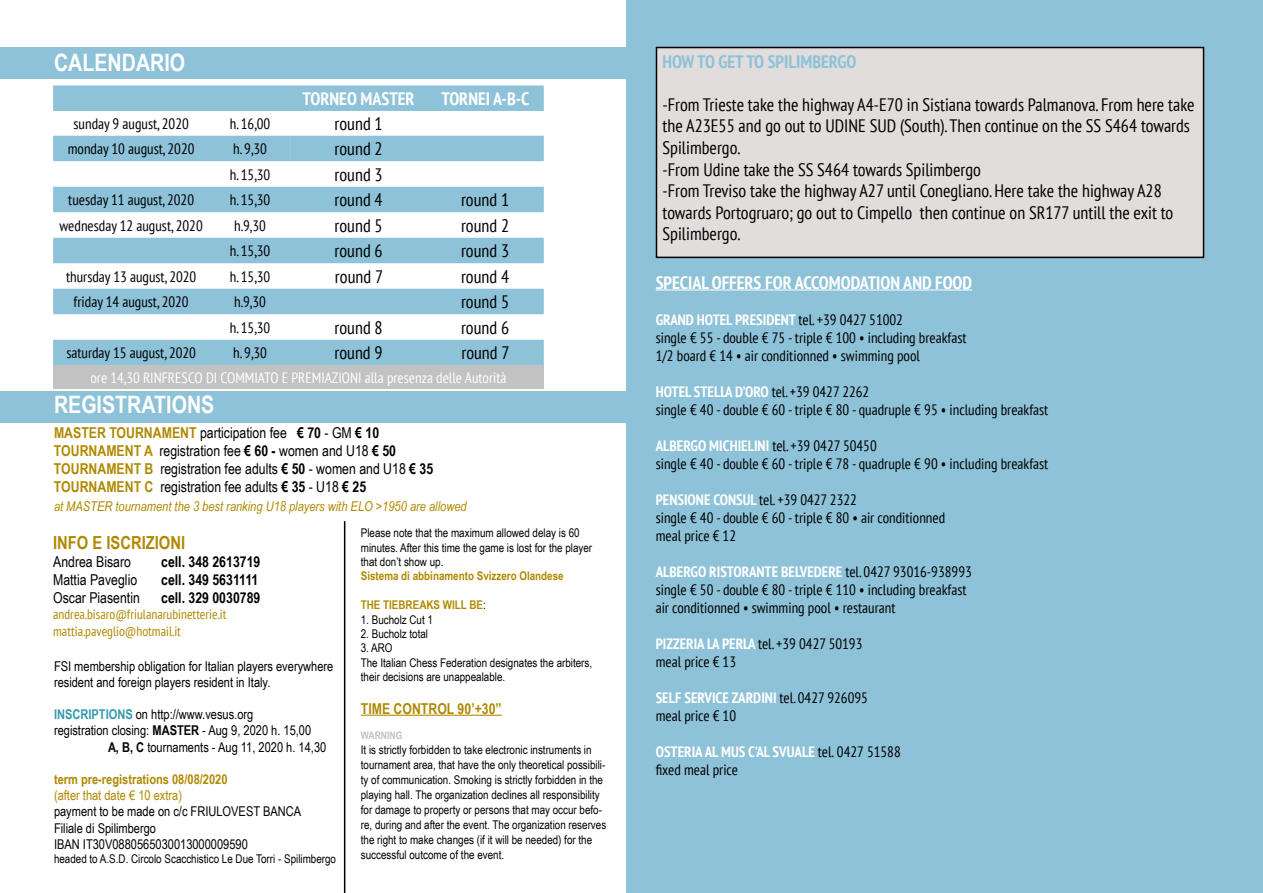
<style>
.page{position:relative;width:1263px;height:893px;background:#fff}
.page>*{position:absolute;margin:0;border:0;box-sizing:border-box;transform-origin:0 0}
.t1{font:700 24px "Arial Narrow";color:#fff}
.t2{font:condensed 18px/21.6px "PT Sans";color:#000}
.t3{font:700 condensed 18px "PT Sans";color:#fff}
.t4{font:700 condensed 18px "PT Sans";color:#8dc2d8}
.t5{font:700 18px "Arial Narrow";color:#b08900}
.t6{font:condensed 15px/18px "PT Sans";color:#000}
.t7{font:15px/18px "Arial Narrow";color:#000}
.t8{font:condensed 15px "PT Sans";color:#fff}
.t9{font:700 15px "Arial Narrow";color:#000}
.t10{font:700 15px "Arial Narrow";color:#b08900}
.t11{font:13.5px/16.2px "Arial Narrow";color:#000}
.t12{font:italic 13.5px "Arial Narrow";color:#b08900}
.t13{font:condensed 13.5px/16.2px "PT Sans";color:#b08900}
.t14{font:700 13.5px "Arial Narrow";color:#b08900}
.t15{font:13.5px "Arial Narrow";color:#b08900}
.t16{font:12px/15px "Arial Narrow";color:#000}
.t17{font:700 12px "Arial Narrow";color:#b08900}
.t18{font:700 10.5px "Arial Narrow";color:#c2c2c2}
.s1{font-weight:700;color:#b08900}
.s2{font-weight:700}
.s3{font-weight:700;color:#3599ad}
.s4{font-weight:400;color:#000}
.s5{font-weight:700;color:#fff}
</style>
<div class="page">
<div style="left:627px;top:0;width:636px;height:893px;background:#8dc2d8"></div>
<div style="left:0;top:47px;width:631px;height:31px;background:#8dc2d8"></div>
<div style="left:0;top:391px;width:638px;height:32px;background:#8dc2d8"></div>
<svg style="left:53px;top:85px;width:491px;height:280px;fill:#8dc2d8"></svg>
<div style="left:53px;top:136px;width:238px;height:25px;background:#8dc2d8"></div>
<div style="left:53px;top:365px;width:491px;height:23px;background:#c2c2c2"></div>
<hr style="left:344px;top:521px;width:1px;height:372px;background:#000">
<div style="left:656px;top:48px;width:547px;height:209px;background:#e1dddc"></div>
<div style="left:656px;top:47px;width:548px;height:211px;border:2px solid #000"></div>
<hr style="left:361px;top:715px;width:141px;height:1px;background:#b08900">
<hr style="left:656px;top:290px;width:316px;height:1px;background:#fff">
<h1 class="t1" style="left:54px;top:45px;width:133px">CALENDARIO</h1>
<p class="t3" style="left:303px;top:87px;width:114px">TORNEO MASTER</p>
<p class="t3" style="left:441px;top:87px;width:90px">TORNEI A-B-C</p>
<p class="t6" style="left:74px;top:114px;width:117px">sunday 9 august, 2020</p>
<p class="t6" style="left:230px;top:114px;width:42px">h. 16,00</p>
<p class="t2" style="left:335px;top:112px;width:50px">round 1</p>
<p class="t6" style="left:68px;top:139px;width:128px">monday 10 august, 2020</p>
<p class="t6" style="left:233px;top:139px;width:35px">h. 9,30</p>
<p class="t2" style="left:335px;top:138px;width:50px">round 2</p>
<p class="t6" style="left:230px;top:165px;width:42px">h. 15,30</p>
<p class="t2" style="left:335px;top:163px;width:50px">round 3</p>
<p class="t6" style="left:68px;top:190px;width:127px">tuesday 11 august, 2020</p>
<p class="t6" style="left:230px;top:190px;width:42px">h. 15,30</p>
<p class="t2" style="left:335px;top:189px;width:50px">round 4</p>
<p class="t2" style="left:461px;top:189px;width:50px">round 1</p>
<p class="t6" style="left:60px;top:216px;width:145px">wednesday 12 august, 2020</p>
<p class="t6" style="left:234px;top:216px;width:33px">h.9,30</p>
<p class="t2" style="left:335px;top:214px;width:50px">round 5</p>
<p class="t2" style="left:461px;top:214px;width:50px">round 2</p>
<p class="t6" style="left:230px;top:241px;width:42px">h. 15,30</p>
<p class="t2" style="left:335px;top:240px;width:50px">round 6</p>
<p class="t2" style="left:461px;top:240px;width:50px">round 3</p>
<p class="t6" style="left:66px;top:267px;width:132px">thursday 13 august, 2020</p>
<p class="t6" style="left:230px;top:267px;width:42px">h. 15,30</p>
<p class="t2" style="left:335px;top:265px;width:50px">round 7</p>
<p class="t2" style="left:461px;top:265px;width:50px">round 4</p>
<p class="t6" style="left:74px;top:292px;width:117px">friday 14 august, 2020</p>
<p class="t6" style="left:234px;top:292px;width:33px">h.9,30</p>
<p class="t2" style="left:461px;top:291px;width:50px">round 5</p>
<p class="t6" style="left:230px;top:318px;width:42px">h. 15,30</p>
<p class="t2" style="left:335px;top:316px;width:50px">round 8</p>
<p class="t2" style="left:461px;top:316px;width:50px">round 6</p>
<p class="t6" style="left:66px;top:343px;width:131px">saturday 15 august, 2020</p>
<p class="t6" style="left:233px;top:343px;width:35px">h. 9,30</p>
<p class="t2" style="left:335px;top:342px;width:50px">round 9</p>
<p class="t2" style="left:461px;top:342px;width:50px">round 7</p>
<p class="t8" style="left:90px;top:368px;width:418px">ore 14,30 RINFRESCO DI COMMIATO E PREMIAZIONI alla presenza delle Autorità</p>
<h1 class="t1" style="left:54px;top:387px;width:162px">REGISTRATIONS</h1>
<p class="t7" style="left:54px;top:423px;width:381px"><span class="s1">MASTER TOURNAMENT</span> participation fee <span class="s2">€ 70</span> - GM <span class="s2">€ 10<br></span><span class="s1">TOURNAMENT A</span> registration fee <span class="s2">€ 60 -</span> women and U18 <span class="s2">€ 50<br></span><span class="s1">TOURNAMENT B</span> registration fee adults <span class="s2">€ 50</span> - women and U18 <span class="s2">€ 35<br></span><span class="s1">TOURNAMENT C</span> registration fee adults <span class="s2">€ 35</span> - U18 <span class="s2">€ 25</span></p>
<p class="t12" style="left:54px;top:497px;width:414px">at MASTER tournament the 3 best ranking U18 players with ELO &gt;1950 are allowed</p>
<p class="t5" style="left:53px;top:529px;width:134px">INFO E ISCRIZIONI</p>
<p class="t7" style="left:53px;top:552px;width:79px">Andrea Bisaro</p>
<p class="t9" style="left:161px;top:550px;width:101px">cell. 348 2613719</p>
<p class="t7" style="left:53px;top:570px;width:86px">Mattia Paveglio</p>
<p class="t9" style="left:161px;top:568px;width:99px">cell. 349 5631111</p>
<p class="t7" style="left:53px;top:588px;width:88px">Oscar Piasentin</p>
<p class="t9" style="left:161px;top:586px;width:101px">cell. 329 0030789</p>
<p class="t13" style="left:53px;top:606px;width:175px">andrea.bisaro@friulanarubinetterie.it mattia.paveglio@hotmail.it</p>
<p class="t11" style="left:54px;top:657px;width:281px">FSI membership obligation for Italian players everywhere resident and foreign players resident in Italy.</p>
<p class="t11" style="left:54px;top:706px;width:201px"><span class="s3">INSCRIPTIONS</span> on http://www.vesus.org</p>
<p class="t11" style="left:54px;top:722px;width:259px">registration closing: <span class="s2">MASTER</span> - Aug 9, 2020 h. 15,00</p>
<p class="t11" style="left:108px;top:738px;width:220px"><span class="s2">A, B, C</span> tournaments - Aug 11, 2020 h. 14,30</p>
<p class="t14" style="left:54px;top:769px;width:175px">term pre-registrations 08/08/2020</p>
<p class="t15" style="left:54px;top:785px;width:130px">(after that date € 10 extra)</p>
<p class="t11" style="left:54px;top:803px;width:249px">payment to be made on c/c FRIULOVEST BANCA<br>Filiale di Spilimbergo<br>IBAN IT30V0880565030013000009590</p>
<p class="t16" style="left:54px;top:851px;width:284px">headed to A.S.D. Circolo Scacchistico Le Due Torri - Spilimbergo</p>
<p class="t16" style="left:361px;top:525px;width:233px;line-height:14.4px">Please note that the maximum allowed delay is 60 minutes. After this time the game is lost for the player that don’t show up.</p>
<p class="t17" style="left:361px;top:567px;width:204px">Sistema di abbinamento Svizzero Olandese</p>
<p class="t17" style="left:361px;top:596px;width:127px">THE TIEBREAKS WILL BE<span class="s4">:</span></p>
<p class="t16" style="left:361px;top:611px;width:74px">1. Bucholz Cut 1</p>
<p class="t16" style="left:361px;top:626px;width:69px">2. Bucholz total</p>
<p class="t16" style="left:361px;top:640px;width:233px;line-height:14.4px">3. ARO<br>The Italian Chess Federation designates the arbiters, their decisions are unappealable.</p>
<p class="t10" style="left:361px;top:697px;width:142px">TIME CONTROL 90’+30”</p>
<p class="t18" style="left:361px;top:727px;width:43px">WARNING</p>
<p class="t16" style="left:361px;top:742px;width:247px">It is strictly forbidden to take electronic instruments in tournament area, that have the only theoretical possibili&shy;ty of communication. Smoking is strictly forbidden in the playing hall. The organization declines all responsibility for damage to property or persons that may occur befo&shy;re, during and after the event. The organization reserves the right to make changes (if it will be needed) for the successful outcome of the event.</p>
<p class="t4" style="left:662px;top:49px;width:195px">HOW TO GET TO SPILIMBERGO</p>
<p class="t2" style="left:662px;top:93px;width:533px">-From Trieste take the highway A4-E70 in Sistiana towards Palmanova. From here take the A23E55 and go out to UDINE SUD (South). Then continue on the SS S464 towards Spilimbergo.<br>-From Udine take the SS S464 towards Spilimbergo<br>-From Treviso take the highway A27 until Conegliano. Here take the highway A28 towards Portogruaro; go out to Cimpello then continue on SR177 untill the exit to Spilimbergo.</p>
<p class="t3" style="left:656px;top:270px;width:318px">SPECIAL OFFERS FOR ACCOMODATION AND FOOD</p>
<p class="t6" style="left:656px;top:310px;width:312px"><span class="s5">GRAND HOTEL PRESIDENT</span> tel. +39 0427 51002<br>single € 55 - double € 75 - triple € 100 • including breakfast<br>1/2 board € 14 • air conditionned • swimming pool</p>
<p class="t6" style="left:656px;top:382px;width:394px"><span class="s5">HOTEL STELLA D’ORO</span> tel. +39 0427 2262<br>single € 40 - double € 60 - triple € 80 - quadruple € 95 • including breakfast</p>
<p class="t6" style="left:656px;top:436px;width:394px"><span class="s5">ALBERGO MICHIELINI</span> tel. +39 0427 50450<br>single € 40 - double € 60 - triple € 78 - quadruple € 90 • including breakfast</p>
<p class="t6" style="left:656px;top:490px;width:291px"><span class="s5">PENSIONE CONSUL</span> tel. +39 0427 2322<br>single € 40 - double € 60 - triple € 80 • air conditionned meal price € 12</p>
<p class="t6" style="left:656px;top:562px;width:318px"><span class="s5">ALBERGO RISTORANTE BELVEDERE</span> tel. 0427 93016-938993 single € 50 - double € 80 - triple € 110 • including breakfast air conditionned • swimming pool • restaurant</p>
<p class="t6" style="left:656px;top:634px;width:208px"><span class="s5">PIZZERIA LA PERLA</span> tel. +39 0427 50193 meal price € 13</p>
<p class="t6" style="left:656px;top:688px;width:214px"><span class="s5">SELF SERVICE ZARDINI</span> tel. 0427 926095 meal price € 10</p>
<p class="t6" style="left:656px;top:742px;width:247px"><span class="s5">OSTERIA AL MUS C’AL SVUALE</span> tel. 0427 51588 fixed meal price</p>
</div>
